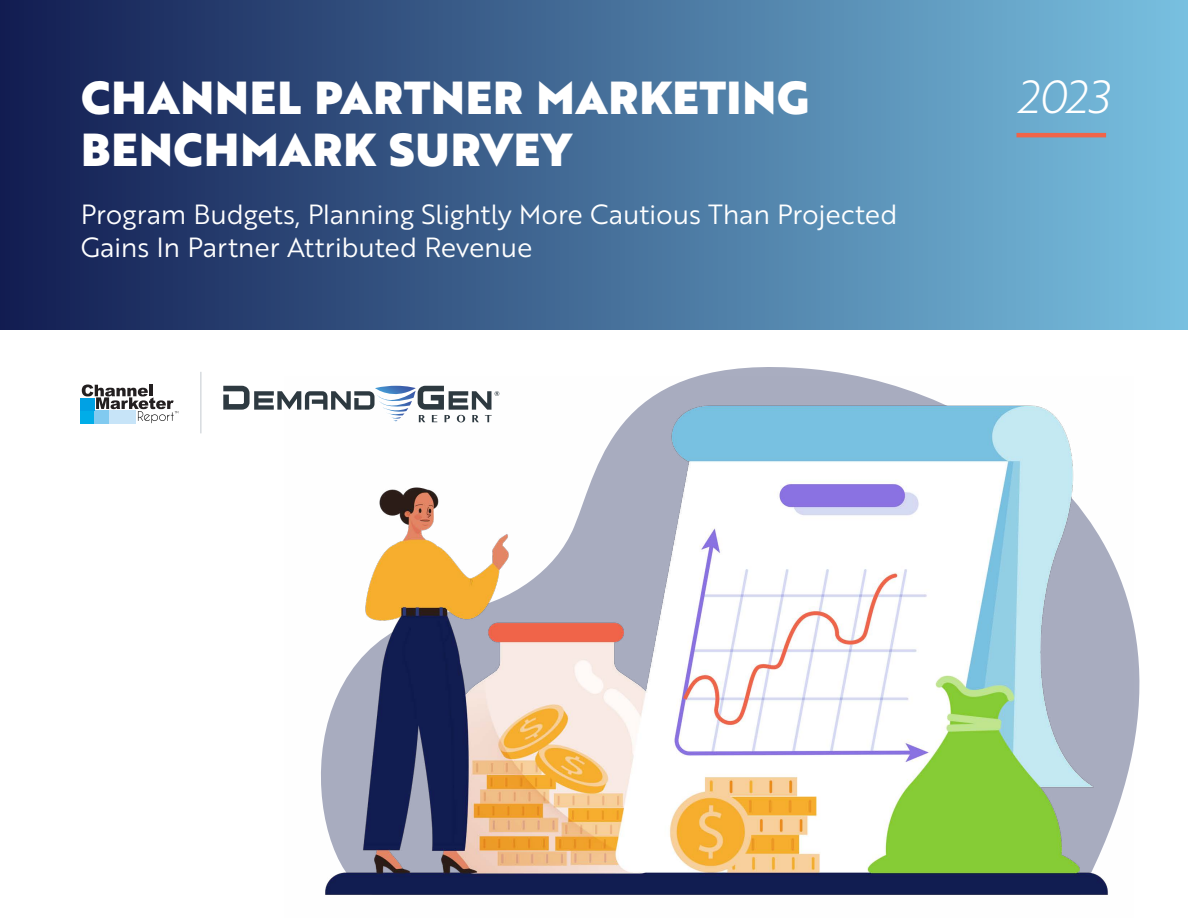
<style>
.page{position:relative;width:1188px;height:918px;background:#fff}
.page>*{position:absolute;margin:0;border:0;box-sizing:border-box;transform-origin:0 0}
.t1{font:45px "Brother 1816 Black";letter-spacing:.02em;color:#fff}
.t2{font:45px "Brother 1816 Light Italic";color:#fff}
.t3{font:27px/33px "Brother 1816 Book";letter-spacing:-.01em;color:#fff}
</style>
<div class="page">
<div style="left:0;top:0;width:1188px;height:329px;background:linear-gradient(to right,#121c51,#78c0e0)"></div>
<hr style="left:1016px;top:133px;width:90px;height:4px;background:#f06449">
<svg style="left:223px;top:386px;width:51px;height:24px"></svg>
<div style="left:80px;top:411px;width:14px;height:13px;background:#00ade8"></div>
<div style="left:95px;top:411px;width:14px;height:13px;background:#81caf0"></div>
<div style="left:109px;top:411px;width:27px;height:13px;background:#c7e4f8"></div>
<svg style="left:82px;top:385px;width:96px;height:38px"></svg>
<div style="left:80px;top:398px;width:14px;height:12px;background:#00a1e4"></div>
<hr style="left:200px;top:372px;width:2px;height:61px;background:#d7dbdf">
<img style="left:285px;top:376px;width:849px;height:519px">
<h1 class="t1" style="left:81px;top:63px;width:730px">CHANNEL PARTNER MARKETING</h1>
<h1 class="t2" style="left:1016px;top:64px;width:94px">2023</h1>
<h1 class="t1" style="left:81px;top:115px;width:492px">BENCHMARK SURVEY</h1>
<p class="t3" style="left:81px;top:196px;width:818px">Program Budgets, Planning Slightly More Cautious Than Projected<br>Gains In Partner Attributed Revenue</p>
</div>
